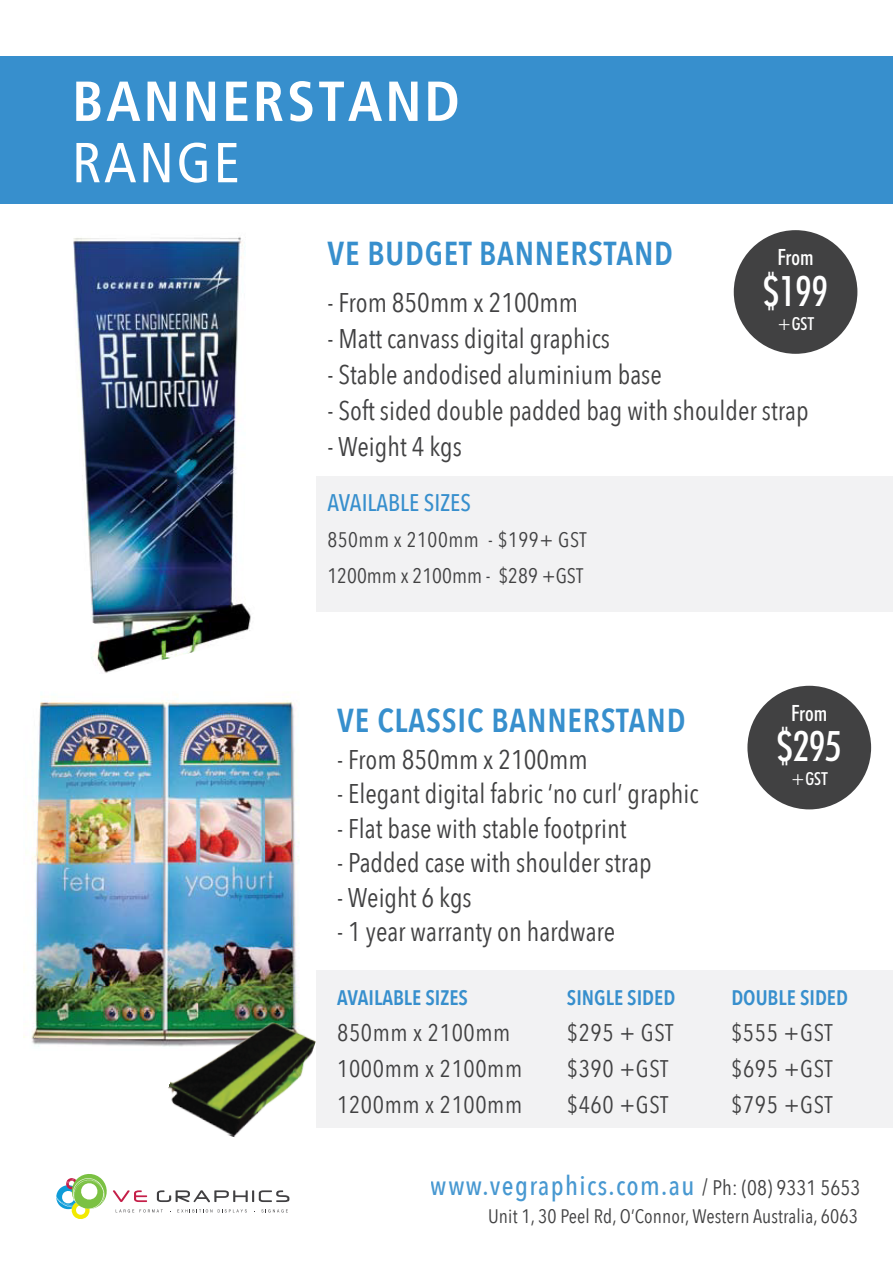
<style>
.page{position:relative;width:893px;height:1263px;background:#fff}
.page>*{position:absolute;margin:0;border:0;box-sizing:border-box;transform-origin:0 0}
.t1{font:500 condensed 42px "Futura BT";color:#fff}
.t2{font:600 33.15px "Avenir Next Condensed";letter-spacing:.025em;color:#378fcd}
.t3{font:27px "Avenir Next Condensed";color:#414142}
.t4{font:500 27px "Avenir Next Condensed";letter-spacing:.05em;color:#378fcd}
.t5{font:24px "Avenir Next Condensed";letter-spacing:.025em;color:#414142}
.t6{font:500 24px "Avenir Next Condensed";color:#378fcd}
.t7{font:500 condensed 22.5px "Futura BT";color:#fff}
.t8{font:21px/36px "Avenir Next Condensed";color:#414142}
.t9{font:600 21px "Avenir Next Condensed";color:#378fcd}
.t10{font:19.5px "Avenir Next Condensed";letter-spacing:.005em;color:#414142}
.t11{font:500 condensed 18px "Futura BT";color:#fff}
.s1{font-weight:400;font-size:22.5px;color:#414142}
.s2{font-weight:400;font-size:21px;color:#414142}
</style>
<div class="page">
<div style="left:0;top:970px;width:893px;height:158px;background:#f2f2f3"></div>
<div style="left:0;top:477px;width:893px;height:135px;background:#f2f2f3"></div>
<div style="left:0;top:0;width:316px;height:1263px;background:#fff"></div>
<div style="left:0;top:56px;width:893px;height:148px;background:#378fcd"></div>
<svg style="left:76px;top:82px;width:24px;height:39px"></svg>
<svg style="left:107px;top:82px;width:33px;height:39px"></svg>
<svg style="left:148px;top:82px;width:28px;height:39px"></svg>
<svg style="left:187px;top:82px;width:28px;height:39px"></svg>
<svg style="left:226px;top:82px;width:21px;height:39px"></svg>
<svg style="left:257px;top:82px;width:26px;height:39px"></svg>
<svg style="left:290px;top:81px;width:22px;height:40px"></svg>
<svg style="left:319px;top:82px;width:63px;height:39px"></svg>
<svg style="left:389px;top:82px;width:28px;height:39px"></svg>
<svg style="left:428px;top:82px;width:29px;height:39px"></svg>
<svg style="left:76px;top:143px;width:60px;height:39px"></svg>
<svg style="left:144px;top:143px;width:25px;height:39px"></svg>
<svg style="left:179px;top:143px;width:28px;height:40px"></svg>
<svg style="left:218px;top:143px;width:19px;height:39px"></svg>
<svg style="left:56px;top:1174px;width:233px;height:45px"></svg>
<div style="left:734px;top:230px;width:123px;height:124px;background:#414142;border-radius:50%"></div>
<div style="left:747px;top:686px;width:124px;height:123px;background:#414142;border-radius:50%"></div>
<img style="left:73px;top:237px;width:178px;height:436px">
<img style="left:23px;top:696px;width:276px;height:351px">
<img style="left:160px;top:999px;width:156px;height:138px">
<p class="t2" style="left:327px;top:225px;width:347px">VE BUDGET BANNERSTAND</p>
<p class="t3" style="left:327px;top:280px;width:252px">- From 850mm x 2100mm</p>
<p class="t3" style="left:327px;top:316px;width:284px">- Matt canvass digital graphics</p>
<p class="t3" style="left:327px;top:352px;width:336px">- Stable andodised aluminium base</p>
<p class="t3" style="left:327px;top:388px;width:483px">- Soft sided double padded bag with shoulder strap</p>
<p class="t3" style="left:327px;top:424px;width:136px">- Weight 4 kgs</p>
<p class="t6" style="left:327px;top:488px;width:145px">AVAILABLE SIZES</p>
<p class="t8" style="left:327px;top:521px;width:261px">850mm x 2100mm - $199+ GST<br>1200mm x 2100mm - $289 +GST</p>
<p class="t7" style="left:777px;top:244px;width:38px">From</p>
<h1 class="t1" style="left:763px;top:265px;width:66px">$199</h1>
<p class="t11" style="left:777px;top:312px;width:39px">+GST</p>
<p class="t2" style="left:337px;top:692px;width:350px">VE CLASSIC BANNERSTAND</p>
<p class="t3" style="left:337px;top:736px;width:252px">- From 850mm x 2100mm</p>
<p class="t3" style="left:337px;top:770px;width:363px">- Elegant digital fabric ‘no curl’ graphic</p>
<p class="t3" style="left:337px;top:805px;width:291px">- Flat base with stable footprint</p>
<p class="t3" style="left:337px;top:839px;width:316px">- Padded case with shoulder strap</p>
<p class="t3" style="left:337px;top:874px;width:136px">- Weight 6 kgs</p>
<p class="t3" style="left:337px;top:908px;width:280px">- 1 year warranty on hardware</p>
<p class="t7" style="left:791px;top:699px;width:38px">From</p>
<h1 class="t1" style="left:777px;top:721px;width:66px">$295</h1>
<p class="t11" style="left:790px;top:768px;width:39px">+GST</p>
<p class="t9" style="left:337px;top:979px;width:132px">AVAILABLE SIZES</p>
<p class="t9" style="left:567px;top:979px;width:110px">SINGLE SIDED</p>
<p class="t9" style="left:731px;top:979px;width:118px">DOUBLE SIDED</p>
<p class="t5" style="left:337px;top:1012px;width:175px">850mm x 2100mm</p>
<p class="t5" style="left:567px;top:1012px;width:108px">$295 + GST</p>
<p class="t5" style="left:731px;top:1012px;width:103px">$555 +GST</p>
<p class="t5" style="left:337px;top:1048px;width:186px">1000mm x 2100mm</p>
<p class="t5" style="left:567px;top:1048px;width:103px">$390 +GST</p>
<p class="t5" style="left:731px;top:1048px;width:103px">$695 +GST</p>
<p class="t5" style="left:337px;top:1084px;width:186px">1200mm x 2100mm</p>
<p class="t5" style="left:567px;top:1084px;width:103px">$460 +GST</p>
<p class="t5" style="left:731px;top:1084px;width:103px">$795 +GST</p>
<p class="t4" style="left:431px;top:1169px;width:431px">www.vegraphics.com.au <span class="s1">/</span> <span class="s2">Ph: (08) 9331 5653</span></p>
<p class="t10" style="left:488px;top:1199px;width:371px">Unit 1, 30 Peel Rd, O’Connor, Western Australia, 6063</p>
</div>
